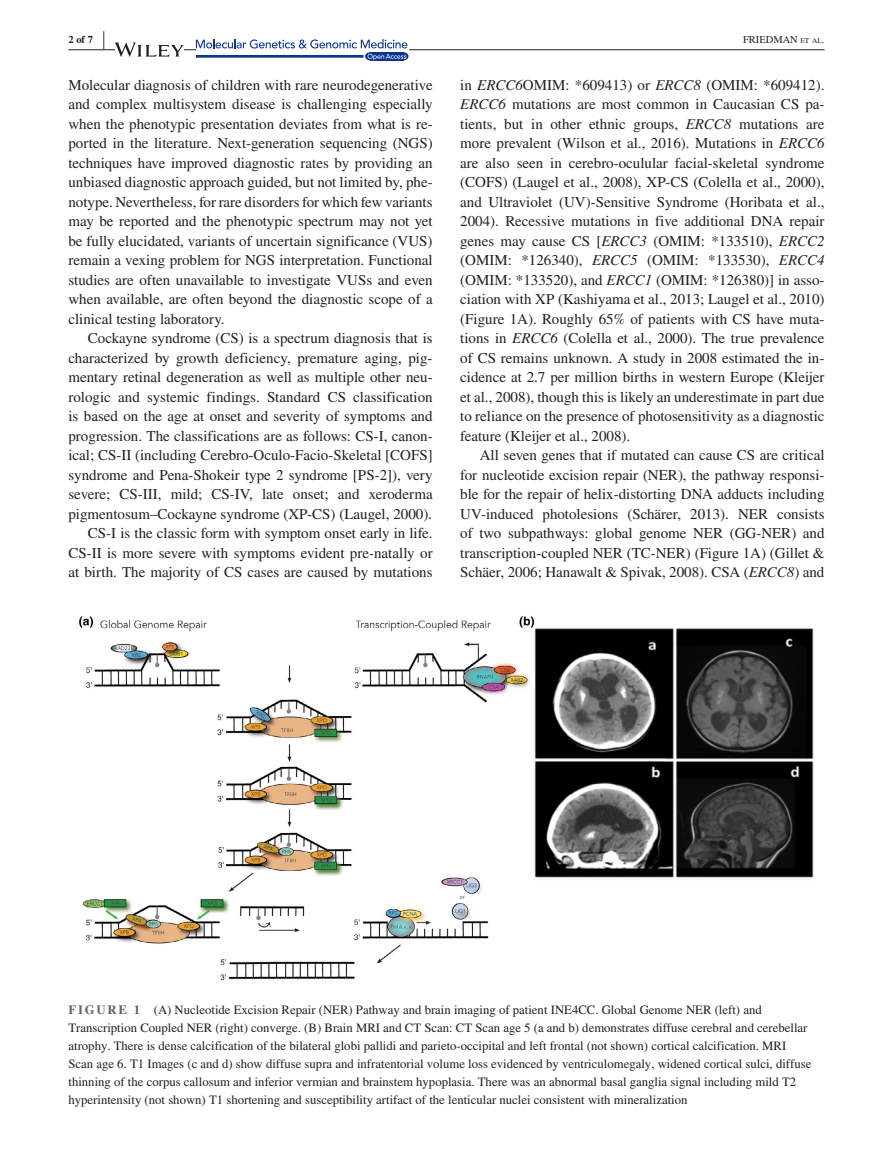
<style>
.page{position:relative;width:893px;height:1174px;background:#fff}
.page>*{position:absolute;margin:0;border:0;box-sizing:border-box;transform-origin:0 0}
.t1{font:700 25.95px "STIX";color:#231f20;scale:.36 1}
.t2{font:15px/19.5px "STIX";color:#231f20;text-align:justify}
.t3{font:12.75px/18px "STIX";color:#231f20}
.t4{font:10.5px "STIX";color:#231f20}
.t5{font:700 10.5px "STIX";color:#231f20}
.s1{font-size:7.35px}
.s2{font-style:italic}
.s3{font-weight:700;color:#636366}
</style>
<div class="page">
<hr style="left:68px;top:49px;width:756px;height:1px;background:#231f20">
<svg style="left:115px;top:43px;width:69px;height:14px"></svg>
<svg style="left:196px;top:39px;width:211px;height:21px"></svg>
<img style="left:79px;top:616px;width:735px;height:365px">
<p class="t5" style="left:68px;top:33px;width:26px">2 of 7</p>
<h1 class="t1" style="left:103px;top:24px;width:7px">|</h1>
<p class="t4" style="left:743px;top:32px;width:83px">FRIEDMAN <span class="s1">et al</span>.</p>
<p class="t2" style="left:68px;top:76px;width:366px">Molecular diagnosis of children with rare neurodegenerative and complex multisystem disease is challenging especially when the phenotypic presentation deviates from what is re&shy;ported in the literature. Next-generation sequencing (NGS) techniques have improved diagnostic rates by providing an unbiased diagnostic approach guided, but not limited by, phe&shy;notype. Nevertheless, for rare disorders for which few variants may be reported and the phenotypic spectrum may not yet be fully elucidated, variants of uncertain significance (VUS) remain a vexing problem for NGS interpretation. Functional studies are often unavailable to investigate VUSs and even when available, are often beyond the diagnostic scope of a clinical testing laboratory.</p>
<p class="t2" style="left:68px;top:329px;width:366px;text-align:right">Cockayne syndrome (CS) is a spectrum diagnosis that is characterized by growth deficiency, premature aging, pig&shy;mentary retinal degeneration as well as multiple other neu&shy;rologic and systemic findings. Standard CS classification is based on the age at onset and severity of symptoms and progression. The classifications are as follows: CS-I, canon&shy;ical; CS-II (including Cerebro-Oculo-Facio-Skeletal [COFS] syndrome and Pena-Shokeir type 2 syndrome [PS-2]), very severe; CS-III, mild; CS-IV, late onset; and xeroderma pigmentosum–Cockayne syndrome (XP-CS) (Laugel, 2000).<br>CS-I is the classic form with symptom onset early in life.<br>CS-II is more severe with symptoms evident pre-natally or at birth. The majority of CS cases are caused by mutations</p>
<p class="t2" style="left:460px;top:76px;width:366px">in <span class="s2">ERCC6</span>OMIM: *609413) or <span class="s2">ERCC8</span> (OMIM: *609412).<br><span class="s2">ERCC6</span> mutations are most common in Caucasian CS pa&shy;tients, but in other ethnic groups, <span class="s2">ERCC8</span> mutations are more prevalent (Wilson et al., 2016). Mutations in <span class="s2">ERCC6 </span>are also seen in cerebro-oculular facial-skeletal syndrome (COFS) (Laugel et al., 2008), XP-CS (Colella et al., 2000), and Ultraviolet (UV)-Sensitive Syndrome (Horibata et al., 2004). Recessive mutations in five additional DNA repair genes may cause CS [<span class="s2">ERCC3</span> (OMIM: *133510), <span class="s2">ERCC2 </span>(OMIM: *126340), <span class="s2">ERCC5</span> (OMIM: *133530), <span class="s2">ERCC4 </span>(OMIM: *133520), and <span class="s2">ERCC1</span> (OMIM: *126380)] in asso&shy;ciation with XP (Kashiyama et al., 2013; Laugel et al., 2010) (Figure 1A). Roughly 65% of patients with CS have muta&shy;tions in <span class="s2">ERCC6</span> (Colella et al., 2000). The true prevalence of CS remains unknown. A study in 2008 estimated the in&shy;cidence at 2.7 per million births in western Europe (Kleijer et al., 2008), though this is likely an underestimate in part due to reliance on the presence of photosensitivity as a diagnostic feature (Kleijer et al., 2008).</p>
<p class="t2" style="left:460px;top:446px;width:366px;text-indent:19px">All seven genes that if mutated can cause CS are critical for nucleotide excision repair (NER), the pathway responsi&shy;ble for the repair of helix-distorting DNA adducts including UV-induced photolesions (Schärer, 2013). NER consists of two subpathways: global genome NER (GG-NER) and transcription-coupled NER (TC-NER) (Figure 1A) (Gillet &amp; Schäer, 2006; Hanawalt &amp; Spivak, 2008). CSA (<span class="s2">ERCC8</span>) and</p>
<p class="t3" style="left:68px;top:1001px;width:744px"><span class="s3">FIGURE 1</span> (A) Nucleotide Excision Repair (NER) Pathway and brain imaging of patient INE4CC. Global Genome NER (left) and Transcription Coupled NER (right) converge. (B) Brain MRI and CT Scan: CT Scan age 5 (a and b) demonstrates diffuse cerebral and cerebellar atrophy. There is dense calcification of the bilateral globi pallidi and parieto-occipital and left frontal (not shown) cortical calcification. MRI Scan age 6. T1 Images (c and d) show diffuse supra and infratentorial volume loss evidenced by ventriculomegaly, widened cortical sulci, diffuse thinning of the corpus callosum and inferior vermian and brainstem hypoplasia. There was an abnormal basal ganglia signal including mild T2 hyperintensity (not shown) T1 shortening and susceptibility artifact of the lenticular nuclei consistent with mineralization</p>
</div>
